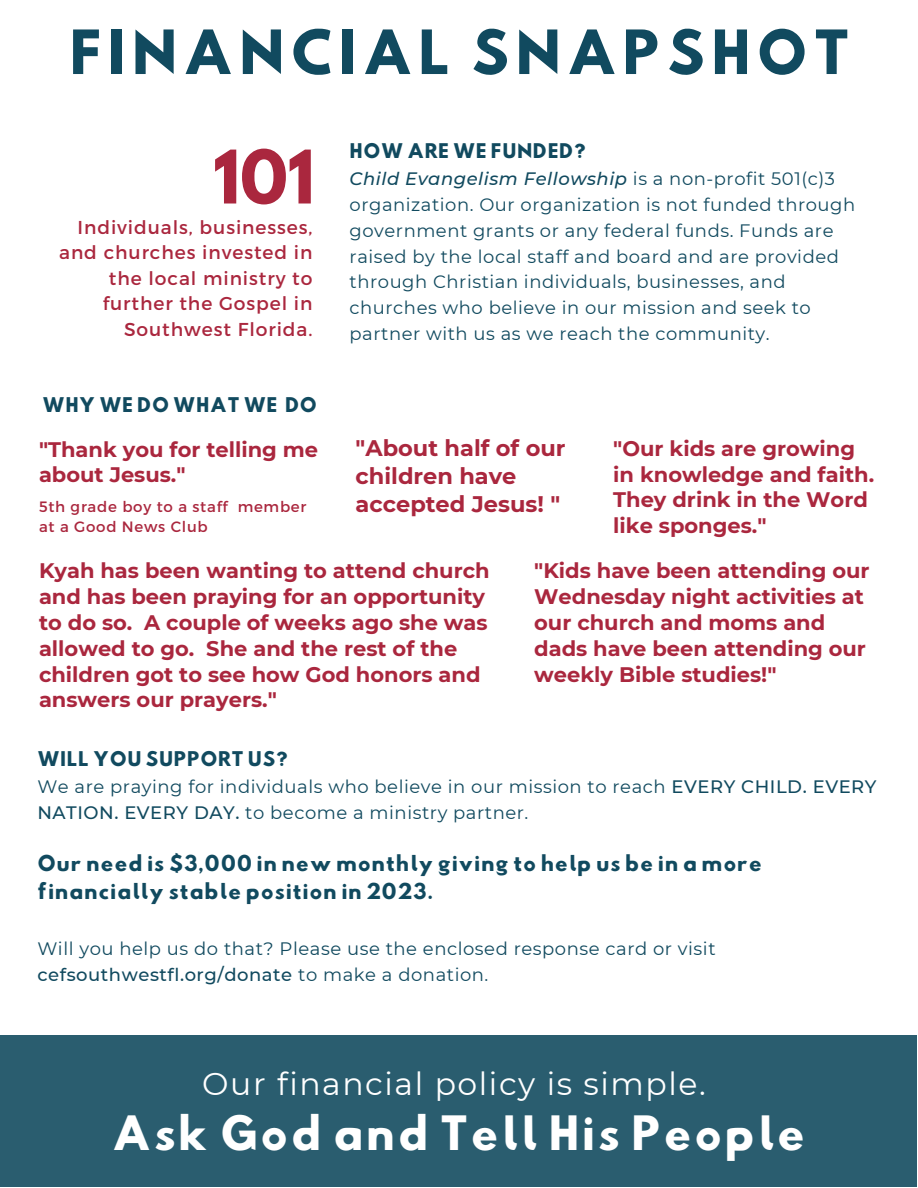
<style>
.page{position:relative;width:918px;height:1188px;background:#fff}
.page>*{position:absolute;margin:0;border:0;box-sizing:border-box;transform-origin:0 0}
.t1{font:700 65.4px "League Spartan";color:#aa273e}
.t2{font:54px "Hussar Bd";letter-spacing:.1em;color:#114a5f}
.t3{font:42px "Hussar Bd";letter-spacing:.05em;color:#fff}
.t4{font:31.5px "Montserrat";letter-spacing:.05em;color:#fff}
.t5{font:700 22.5px/28.2px "Montserrat";color:#aa273e}
.t6{font:700 21px/25.8px "Montserrat";color:#aa273e}
.t7{font:19.5px/28.2px "Hussar Bd";letter-spacing:.03em;color:#114a5f}
.t8{font:18.6px/25.3px "Montserrat";letter-spacing:.05em;color:#aa273e;text-align:right}
.t9{font:18px/25.8px "Montserrat";letter-spacing:.03em;color:#114a5f}
.t10{font:18px "Hussar Bd";letter-spacing:.03em;color:#114a5f}
.t11{font:15px/20.2px "Montserrat";letter-spacing:.05em;color:#aa273e}
.s1{font-weight:500;font-style:italic}
.s2{font-weight:500}
</style>
<div class="page">
<div style="left:0;top:1035px;width:916px;height:151px;background:#2a5d6f"></div>
<h2 class="t2" style="left:70px;top:25px;width:782px">FINANCIAL SNAPSHOT</h2>
<h1 class="t1" style="left:213px;top:145px;width:103px">101</h1>
<p class="t8" style="left:59px;top:214px;width:255px">Individuals, businesses, and churches invested in the local ministry to further the Gospel in<br>Southwest Florida.</p>
<p class="t10" style="left:43px;top:396px;width:276px">WHY WE DO WHAT WE DO</p>
<p class="t10" style="left:350px;top:142px;width:238px">HOW ARE WE FUNDED?</p>
<p class="t9" style="left:350px;top:166px;width:507px"><span class="s1">Child Evangelism Fellowship</span> is a non-profit 501(c)3 organization. Our organization is not funded through government grants or any federal funds. Funds are raised by the local staff and board and are provided through Christian individuals, businesses, and churches who believe in our mission and seek to partner with us as we reach the community.</p>
<p class="t6" style="left:39px;top:436px;width:281px">"Thank you for telling me about Jesus."</p>
<p class="t5" style="left:356px;top:433px;width:211px">"About half of our children have accepted Jesus! "</p>
<p class="t6" style="left:613px;top:435px;width:262px">"Our kids are growing in knowledge and faith.<br>They drink in the Word like sponges."</p>
<p class="t11" style="left:39px;top:496px;width:269px">5th grade boy to a staff member at a Good News Club</p>
<p class="t6" style="left:39px;top:558px;width:452px">Kyah has been wanting to attend church and has been praying for an opportunity to do so. A couple of weeks ago she was allowed to go. She and the rest of the children got to see how God honors and answers our prayers."</p>
<p class="t6" style="left:534px;top:558px;width:337px">"Kids have been attending our<br>Wednesday night activities at our church and moms and dads have been attending our weekly Bible studies!"</p>
<p class="t10" style="left:37px;top:750px;width:252px">WILL YOU SUPPORT US?</p>
<p class="t9" style="left:37px;top:774px;width:841px">We are praying for individuals who believe in our mission to reach <span class="s2">EVERY CHILD. EVERY<br>NATION. EVERY DAY.</span> to become a ministry partner.</p>
<p class="t7" style="left:37px;top:851px;width:726px">Our need is $3,000 in new monthly giving to help us be in a more financially stable position in 2023.</p>
<p class="t9" style="left:37px;top:936px;width:680px">Will you help us do that? Please use the enclosed response card or visit <span class="s2">cefsouthwestfl.org/donate</span> to make a donation.</p>
<h3 class="t4" style="left:202px;top:1064px;width:505px">Our financial policy is simple.</h3>
<h3 class="t3" style="left:112px;top:1112px;width:695px">Ask God and Tell His People</h3>
</div>
